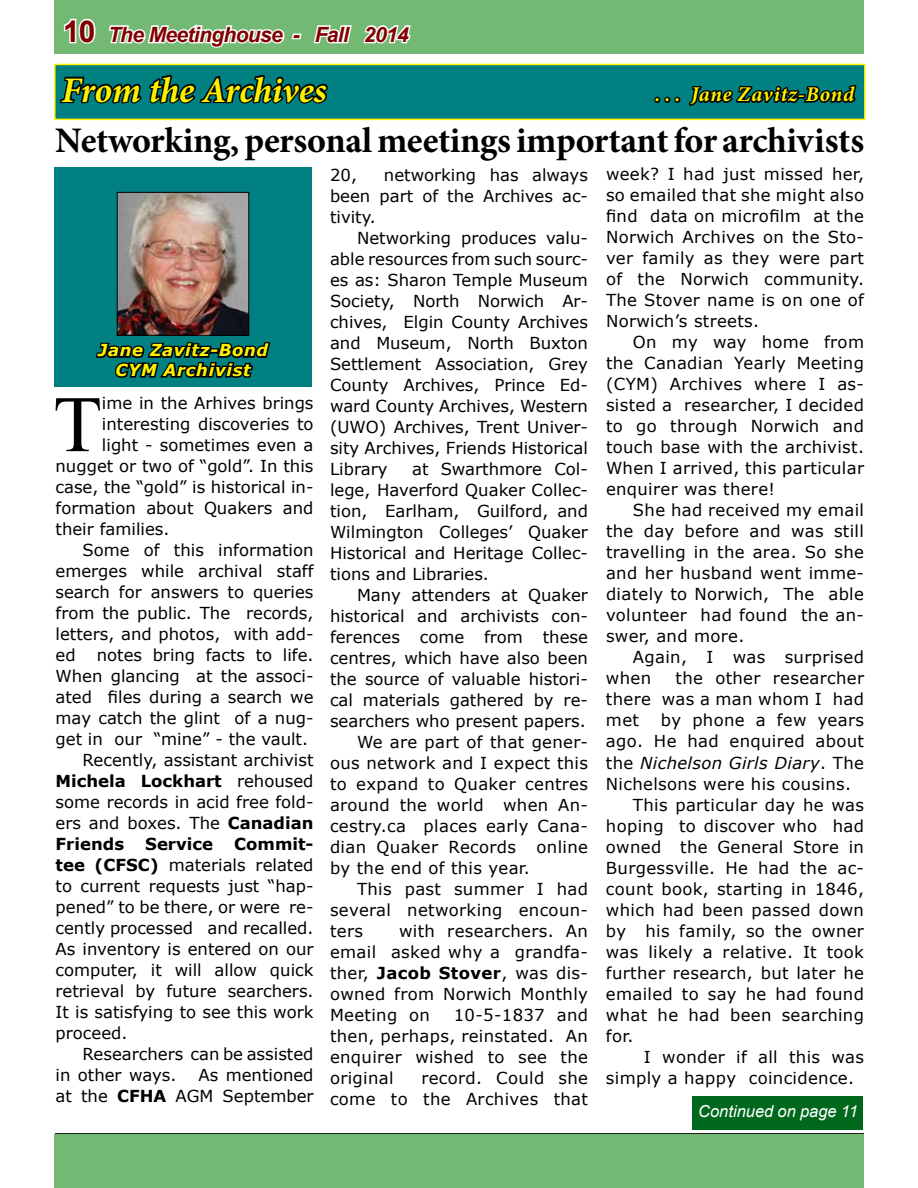
<style>
.page{position:relative;width:918px;height:1188px;background:#fff}
.page>*{position:absolute;margin:0;border:0;box-sizing:border-box;transform-origin:0 0}
.t1{font:79.95px "Times New Roman";color:#000}
.t2{font:700 36px "Minion Pro";letter-spacing:-.01em;color:#000}
.t3{font:italic 700 36px "Minion Pro";letter-spacing:-.01em;color:#fff200}
.t4{font:italic 700 21px "Arial";letter-spacing:-.03em;color:#800000}
.t5{font:italic 700 21px "Minion Pro";letter-spacing:.035em;color:#fff200}
.t6{font:16.5px/21px "Verdana";color:#000;text-align:justify}
.t7{font:16.5px/21px "Verdana";letter-spacing:.02em;color:#000}
.t8{font:700 16.5px "Verdana";color:#000}
.t9{font:italic 700 16.5px/19.8px "Verdana";letter-spacing:.04em;color:#fff200;text-align:center}
.t10{font:italic 16.5px "Verdana";letter-spacing:.02em;color:#000}
.t11{font:italic 16.5px "Arial";color:#fff}
.s1{font-style:normal;font-size:30px}
.s2{font-weight:400}
.s3{font-weight:700}
.s4{font-style:normal}
</style>
<div class="page">
<div style="left:54px;top:0;width:810px;height:54px;background:#73b973"></div>
<hr style="left:55px;top:1133px;width:809px;height:1px;background:#000">
<div style="left:54px;top:1134px;width:810px;height:54px;background:#73b973"></div>
<svg style="left:64px;top:18px;width:32px;height:26px"></svg>
<svg style="left:108px;top:24px;width:194px;height:24px"></svg>
<svg style="left:313px;top:25px;width:39px;height:19px"></svg>
<svg style="left:363px;top:25px;width:48px;height:19px"></svg>
<div style="left:55px;top:64px;width:810px;height:55px;background:#008080"></div>
<div style="left:54px;top:64px;width:812px;height:56px;border:2px solid #fff200"></div>
<svg style="left:60px;top:74px;width:268px;height:30px"></svg>
<svg style="left:654px;top:97px;width:26px;height:6px"></svg>
<svg style="left:689px;top:85px;width:168px;height:21px"></svg>
<div style="left:54px;top:168px;width:258px;height:219px;background:#008080"></div>
<img style="left:119px;top:194px;width:128px;height:130px">
<div style="left:117px;top:192px;width:132px;height:144px;border:1px solid #000"></div>
<svg style="left:95px;top:324px;width:176px;height:54px"></svg>
<div style="left:692px;top:1096px;width:170px;height:33px;background:#00681c"></div>
<p class="t4" style="left:63px;top:20px;width:347px"><span class="s1">10</span> The Meetinghouse - Fall 2014</p>
<h2 class="t3" style="left:62px;top:64px;width:267px">From the Archives</h2>
<p class="t5" style="left:655px;top:80px;width:201px">. . . Jane Zavitz-Bond</p>
<h2 class="t2" style="left:55px;top:116px;width:810px">Networking, personal meetings important for archivists</h2>
<p class="t9" style="left:98px;top:340px;width:171px">Jane Zavitz-Bond<br>CYM Archivist</p>
<h1 class="t1" style="left:53px;top:371px;width:50px">T</h1>
<p class="t6" style="left:102px;top:392px;width:213px">ime in the Arhives brings</p>
<p class="t6" style="left:102px;top:413px;width:213px">interesting discoveries to</p>
<p class="t6" style="left:102px;top:434px;width:213px">light - sometimes even a</p>
<p class="t6" style="left:56px;top:455px;width:259px">nugget or two of “gold”. In this</p>
<p class="t6" style="left:56px;top:477px;width:259px">case, the “gold” is historical in-</p>
<p class="t6" style="left:56px;top:498px;width:260px">formation about Quakers and</p>
<p class="t6" style="left:56px;top:519px;width:115px">their families.</p>
<p class="t6" style="left:83px;top:540px;width:233px">Some of this information</p>
<p class="t6" style="left:56px;top:561px;width:260px">emerges while archival staff</p>
<p class="t6" style="left:56px;top:582px;width:260px">search for answers to queries</p>
<p class="t6" style="left:56px;top:603px;width:260px">from the public. The records,</p>
<p class="t6" style="left:56px;top:624px;width:260px">letters, and photos, with add-</p>
<p class="t6" style="left:56px;top:645px;width:22px">ed</p>
<p class="t6" style="left:97px;top:645px;width:218px">notes bring facts to life.</p>
<p class="t6" style="left:56px;top:666px;width:260px">When glancing at the associ-</p>
<p class="t6" style="left:56px;top:687px;width:260px">ated files during a search we</p>
<p class="t6" style="left:56px;top:708px;width:260px">may catch the glint of a nug-</p>
<p class="t6" style="left:56px;top:729px;width:254px">get in our “mine” - the vault.</p>
<p class="t6" style="left:83px;top:750px;width:233px">Recently, assistant archivist</p>
<p class="t8" style="left:56px;top:770px;width:260px">Michela Lockhart <span class="s2">rehoused</span></p>
<p class="t6" style="left:56px;top:792px;width:260px">some records in acid free fold-</p>
<p class="t6" style="left:56px;top:813px;width:259px">ers and boxes. The <span class="s3">Canadian</span></p>
<p class="t8" style="left:56px;top:833px;width:70px">Friends</p>
<p class="t8" style="left:145px;top:833px;width:69px">Service</p>
<p class="t6" style="left:56px;top:834px;width:260px;text-indent:179px"><span class="s3">Commit&shy;tee (CFSC)</span> materials related to current requests just “hap&shy;pened” to be there, or were re&shy;cently processed and recalled.<br>As inventory is entered on our computer, it will allow quick retrieval by future searchers.<br>It is satisfying to see this work proceed.</p>
<p class="t6" style="left:56px;top:1044px;width:259px;text-indent:27px">Researchers can be assisted in other ways.</p>
<p class="t6" style="left:56px;top:1065px;width:260px;text-align:right">As mentioned<br>at the <span class="s3">CFHA</span> AGM September</p>
<p class="t6" style="left:330px;top:164px;width:259px;text-indent:54px">networking has always been part of the Archives ac&shy;tivity.</p>
<p class="t6" style="left:330px;top:227px;width:260px;text-indent:27px">Networking produces valu&shy;able resources from such sourc&shy;es as: Sharon Temple Museum Society, North Norwich Ar&shy;chives, Elgin County Archives and Museum, North Buxton Settlement Association, Grey County Archives, Prince Ed&shy;ward County Archives, Western (UWO) Archives, Trent Univer&shy;sity Archives, Friends Historical Library</p>
<p class="t6" style="left:330px;top:164px;width:28px">20,</p>
<p class="t6" style="left:330px;top:458px;width:260px;text-indent:82px">at Swarthmore Col&shy;lege, Haverford Quaker Collec&shy;tion, Earlham, Guilford, and Wilmington Colleges’ Quaker Historical and Heritage Collec&shy;tions and Libraries.</p>
<p class="t6" style="left:357px;top:584px;width:233px">Many attenders at Quaker</p>
<p class="t6" style="left:330px;top:605px;width:260px">historical and archivists con-</p>
<p class="t6" style="left:330px;top:626px;width:260px">ferences come from these</p>
<p class="t6" style="left:330px;top:647px;width:260px">centres, which have also been</p>
<p class="t6" style="left:330px;top:668px;width:259px">the source of valuable histori-</p>
<p class="t6" style="left:330px;top:689px;width:259px">cal materials gathered by re-</p>
<p class="t6" style="left:330px;top:710px;width:257px">searchers who present papers.</p>
<p class="t7" style="left:357px;top:731px;width:233px">We are part of that gener-</p>
<p class="t7" style="left:330px;top:752px;width:260px">ous network and I expect this</p>
<p class="t7" style="left:330px;top:773px;width:260px">to expand to Quaker centres</p>
<p class="t7" style="left:330px;top:794px;width:260px">around the world when An-</p>
<p class="t7" style="left:330px;top:815px;width:260px">cestry.ca places early Cana-</p>
<p class="t7" style="left:330px;top:836px;width:260px">dian Quaker Records online</p>
<p class="t7" style="left:330px;top:857px;width:201px">by the end of this year.</p>
<p class="t7" style="left:357px;top:878px;width:233px">This past summer I had</p>
<p class="t7" style="left:330px;top:899px;width:260px">several networking encoun-</p>
<p class="t6" style="left:330px;top:920px;width:34px">ters</p>
<p class="t6" style="left:330px;top:920px;width:260px;text-indent:69px">with researchers. An email asked why a grandfa&shy;ther, <span class="s3">Jacob Stover</span>, was dis&shy;owned from Norwich Monthly Meeting on</p>
<p class="t6" style="left:330px;top:1004px;width:260px;text-indent:124px">10-5-1837 and then, perhaps, reinstated. An enquirer wished to see the original</p>
<p class="t7" style="left:330px;top:1067px;width:260px;text-align:right">record. Could she<br>come to the Archives that</p>
<p class="t6" style="left:606px;top:164px;width:260px">week? I had just missed her, so emailed that she might also find data on microfilm at the Norwich Archives on the Sto&shy;ver family as they were part of the Norwich community.<br>The Stover name is on one of Norwich’s streets.</p>
<p class="t6" style="left:606px;top:332px;width:260px;text-indent:27px">On my way home from the Canadian Yearly Meeting (CYM) Archives where I as&shy;sisted a researcher, I decided to go through Norwich and touch base with the archivist.<br>When I arrived, this particular enquirer was there!</p>
<p class="t6" style="left:606px;top:500px;width:260px;text-indent:27px">She had received my email the day before and was still travelling in the area. So she and her husband went imme&shy;diately to Norwich, The able volunteer had found the an&shy;swer, and more.</p>
<p class="t7" style="left:606px;top:647px;width:260px;text-indent:27px">Again, I was surprised when</p>
<p class="t6" style="left:606px;top:668px;width:260px;text-indent:70px">the other researcher there was a man whom I had met</p>
<p class="t7" style="left:661px;top:710px;width:205px">by phone a few years</p>
<p class="t7" style="left:606px;top:731px;width:260px">ago. He had enquired about</p>
<p class="t10" style="left:606px;top:751px;width:260px"><span class="s4">the</span> Nichelson Girls Diary<span class="s4">. The</span></p>
<p class="t7" style="left:606px;top:773px;width:247px">Nichelsons were his cousins.</p>
<p class="t7" style="left:633px;top:794px;width:233px">This particular day he was</p>
<p class="t7" style="left:606px;top:815px;width:260px">hoping to discover who had</p>
<p class="t7" style="left:606px;top:836px;width:260px">owned the General Store in</p>
<p class="t7" style="left:606px;top:857px;width:259px">Burgessville. He had the ac-</p>
<p class="t7" style="left:606px;top:878px;width:260px">count book, starting in 1846,</p>
<p class="t7" style="left:606px;top:899px;width:260px">which had been passed down</p>
<p class="t7" style="left:606px;top:920px;width:260px">by his family, so the owner</p>
<p class="t7" style="left:606px;top:941px;width:260px">was likely a relative. It took</p>
<p class="t7" style="left:606px;top:962px;width:260px">further research, but later he</p>
<p class="t7" style="left:606px;top:983px;width:260px">emailed to say he had found</p>
<p class="t7" style="left:606px;top:1004px;width:260px">what he had been searching</p>
<p class="t6" style="left:606px;top:1025px;width:29px">for.</p>
<p class="t7" style="left:644px;top:1046px;width:222px">I wonder if all this was</p>
<p class="t7" style="left:606px;top:1067px;width:250px">simply a happy coincidence.</p>
<p class="t11" style="left:698px;top:1101px;width:161px">Continued on page 11</p>
</div>
